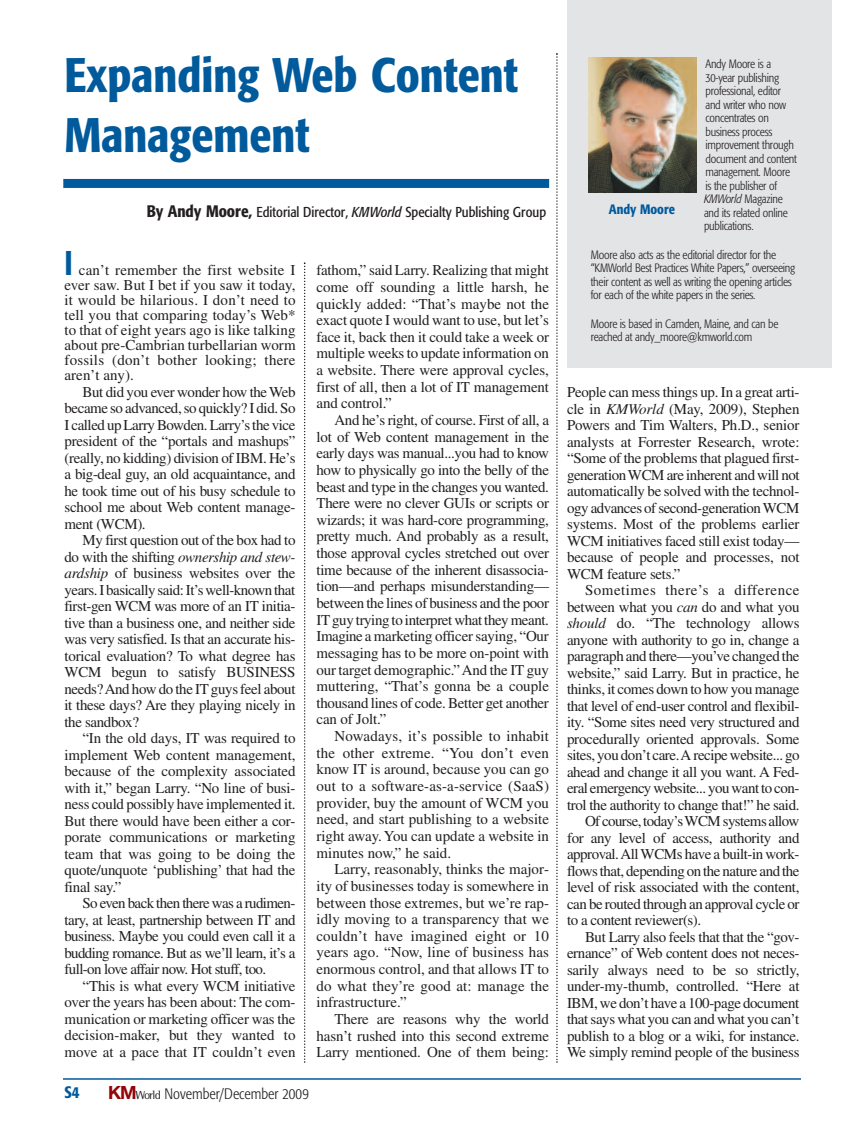
<style>
.page{position:relative;width:864px;height:1134px;background:#fff}
.page>*{position:absolute;margin:0;border:0;box-sizing:border-box;transform-origin:0 0}
.t1{font:500 condensed 48px/60px "Formata";color:#005a9c}
.t2{font:700 condensed 36px "Nimbus San Nov T";color:#005a9c}
.t3{font:500 condensed 16.5px "Formata";color:#005a9c}
.t4{font:15px/16.5px "Times";letter-spacing:-.025em;color:#231f20;text-align:justify}
.t5{font:300 condensed 15px "Formata";color:#231f20}
.t6{font:15px "Times";letter-spacing:.035em;color:#231f20}
.t7{font:condensed 14.25px "Formata";color:#231f20}
.t8{font:500 condensed 13.5px "Formata";color:#005a9c}
.t9{font:300 condensed 12px/13.5px "Formata";letter-spacing:-.02em;color:#231f20}
.s1{font-style:italic}
.s2{font-weight:500;font-size:16.5px}
.s3{font-family:"Nimbus San Nov T";font-weight:700;font-stretch:normal;font-size:19.5px;color:#940408}
.s4{font-family:"Rotis Semi Serif";font-weight:400;font-stretch:normal;font-size:12px}
</style>
<div class="page">
<hr style="left:63px;top:1078px;width:738px;height:2px;background:#005a9c">
<svg style="left:304px;top:262px;width:1px;height:801px"></svg>
<svg style="left:556px;top:53px;width:2px;height:1010px"></svg>
<div style="left:63px;top:179px;width:486px;height:9px;background:#005a9c"></div>
<div style="left:567px;top:0;width:265px;height:367px;background:#e3e4e6"></div>
<img style="left:589px;top:58px;width:107px;height:134px">
<h1 class="t1" style="left:64px;top:49px;width:455px">Expanding Web Content<br>Management</h1>
<p class="t9" style="left:704px;top:58px;width:94px">Andy Moore is a<br>30-year publishing professional, editor and writer who now concentrates on business process improvement through document and content management. Moore is the publisher of<br><span class="s1">KMWorld</span> Magazine and its related online publications.</p>
<p class="t9" style="left:591px;top:249px;width:206px">Moore also acts as the editorial director for the “KMWorld Best Practices White Papers,” overseeing their content as well as writing the opening articles for each of the white papers in the series.</p>
<p class="t9" style="left:591px;top:318px;width:189px">Moore is based in Camden, Maine, and can be reached at andy_moore@kmworld.com</p>
<p class="t7" style="left:147px;top:206px;width:401px"><span class="s2">By Andy Moore,</span> Editorial Director, <span class="s1">KMWorld</span> Specialty Publishing Group</p>
<p class="t8" style="left:609px;top:204px;width:68px">Andy Moore</p>
<h2 class="t2" style="left:64px;top:242px;width:10px">I</h2>
<p class="t4" style="left:64px;top:264px;width:233px;line-height:15px;text-indent:14px">can’t remember the first website I ever saw. But I bet if you saw it today, it would be hilarious. I don’t need to tell you that comparing today’s Web* to that of eight years ago is like talking about pre-Cambrian turbellarian worm fossils (don’t bother looking; there aren’t any).</p>
<p class="t4" style="left:64px;top:385px;width:233px;text-indent:18px">But did you ever wonder how the Web became so advanced, so quickly? I did. So I called up Larry Bowden. Larry’s the vice president of the “portals and mashups” (really, no kidding) division of IBM. He’s a big-deal guy, an old acquaintance, and he took time out of his busy schedule to school me about Web content manage&shy;ment (WCM).</p>
<p class="t4" style="left:64px;top:533px;width:233px;text-indent:18px">My first question out of the box had to do with the shifting <span class="s1">ownership and stew&shy;ardship</span> of business websites over the years. I basically said: It’s well-known that first-gen WCM was more of an IT initia&shy;tive than a business one, and neither side was very satisfied. Is that an accurate his&shy;torical evaluation? To what degree has WCM begun to satisfy BUSINESS needs? And how do the IT guys feel about it these days? Are they playing nicely in the sandbox?</p>
<p class="t4" style="left:64px;top:731px;width:233px;text-indent:18px">“In the old days, IT was required to implement Web content management, because of the complexity associated with it,” began Larry. “No line of busi&shy;ness could possibly have implemented it.<br>But there would have been either a cor&shy;porate communications or marketing team that was going to be doing the quote/unquote ‘publishing’ that had the final say.”</p>
<p class="t4" style="left:64px;top:896px;width:233px;text-indent:18px">So even back then there was a rudimen&shy;tary, at least, partnership between IT and business. Maybe you could even call it a budding romance. But as we’ll learn, it’s a full-on love affair now. Hot stuff, too.</p>
<p class="t4" style="left:64px;top:979px;width:233px;text-indent:18px">“This is what every WCM initiative over the years has been about: The com&shy;munication or marketing officer was the decision-maker, but they wanted to move at a pace that IT couldn’t even</p>
<p class="t3" style="left:64px;top:1086px;width:17px">S4</p>
<p class="t5" style="left:108px;top:1087px;width:202px"><span class="s3">KM</span><span class="s4">World</span> November/December 2009</p>
<p class="t4" style="left:316px;top:263px;width:234px">fathom,” said Larry. Realizing that might come off sounding a little harsh, he quickly added: “That’s maybe not the exact quote I would want to use, but let’s face it, back then it could take a week or multiple weeks to update information on a website. There were approval cycles, first of all, then a lot of IT management and control.”</p>
<p class="t4" style="left:316px;top:413px;width:234px;text-indent:18px">And he’s right, of course. First of all, a lot of Web content management in the early days was manual...you had to know how to physically go into the belly of the beast and type in the changes you wanted.<br>There were no clever GUIs or scripts or wizards; it was hard-core programming, pretty much. And probably as a result, those approval cycles stretched out over time because of the inherent disassocia&shy;tion—and perhaps misunderstanding— between the lines of business and the poor IT guy trying to interpret what they meant.<br>Imagine a marketing officer saying, “Our messaging has to be more on-point with our target demographic.”And the IT guy muttering, “That’s gonna be a couple thousand lines of code. Better get another can of Jolt.”</p>
<p class="t4" style="left:316px;top:729px;width:234px;text-indent:18px">Nowadays, it’s possible to inhabit the other extreme. “You don’t even know IT is around, because you can go out to a software-as-a-service (SaaS) provider, buy the amount of WCM you need, and start publishing to a website right away. You can update a website in minutes now,” he said.</p>
<p class="t4" style="left:317px;top:862px;width:234px;text-indent:18px">Larry, reasonably, thinks the major&shy;ity of businesses today is somewhere in between those extremes, but we’re rap&shy;idly moving to a transparency that we couldn’t have imagined eight or 10 years ago. “Now, line of business has enormous control, and that allows IT to do what they’re good at: manage the infrastructure.”</p>
<p class="t4" style="left:317px;top:1012px;width:234px;text-indent:18px">There are reasons why the world hasn’t rushed into this second extreme Larry mentioned. One of them being:</p>
<p class="t4" style="left:567px;top:385px;width:234px">People can mess things up. In a great arti&shy;cle in <span class="s1">KMWorld</span> (May, 2009), Stephen Powers and Tim Walters, Ph.D., senior analysts at Forrester Research, wrote: “Some of the problems that plagued first&shy;generation WCM are inherent and will not automatically be solved with the technol&shy;ogy advances of second-generation WCM systems. Most of the problems earlier WCM initiatives faced still exist today— because of people and processes, not WCM feature sets.”</p>
<p class="t6" style="left:585px;top:585px;width:216px">Sometimes there’s a difference</p>
<p class="t4" style="left:567px;top:600px;width:234px">between what you <span class="s1">can</span> do and what you</p>
<p class="t4" style="left:567px;top:616px;width:234px"><span class="s1">should</span> do. “The technology allows</p>
<p class="t4" style="left:567px;top:633px;width:234px">anyone with authority to go in, change a</p>
<p class="t4" style="left:567px;top:649px;width:234px">paragraph and there—you’ve changed the</p>
<p class="t4" style="left:567px;top:666px;width:234px">website,” said Larry. But in practice, he</p>
<p class="t4" style="left:567px;top:682px;width:234px">thinks, it comes down to how you manage</p>
<p class="t4" style="left:567px;top:699px;width:234px">that level of end-user control and flexibil-</p>
<p class="t4" style="left:567px;top:715px;width:234px">ity. “Some sites need very structured and</p>
<p class="t4" style="left:567px;top:732px;width:234px">procedurally oriented approvals. Some</p>
<p class="t4" style="left:567px;top:748px;width:234px">sites, you don’t care. A recipe website... go</p>
<p class="t4" style="left:567px;top:765px;width:234px">ahead and change it all you want. A Fed-</p>
<p class="t4" style="left:567px;top:781px;width:234px">eral emergency website... you want to con-</p>
<p class="t4" style="left:567px;top:798px;width:234px">trol the authority to change that!” he said.</p>
<p class="t4" style="left:585px;top:814px;width:216px">Of course, today’s WCM systems allow</p>
<p class="t4" style="left:567px;top:831px;width:234px">for any level of access, authority and</p>
<p class="t4" style="left:567px;top:847px;width:234px">approval. All WCMs have a built-in work-</p>
<p class="t4" style="left:567px;top:864px;width:234px">flows that, depending on the nature and the</p>
<p class="t4" style="left:567px;top:880px;width:234px">level of risk associated with the content,</p>
<p class="t4" style="left:567px;top:897px;width:234px">can be routed through an approval cycle or</p>
<p class="t4" style="left:567px;top:913px;width:136px">to a content reviewer(s).</p>
<p class="t4" style="left:585px;top:930px;width:216px">But Larry also feels that that the “gov-</p>
<p class="t4" style="left:567px;top:946px;width:234px">ernance” of Web content does not neces-</p>
<p class="t4" style="left:567px;top:963px;width:234px">sarily always need to be so strictly,</p>
<p class="t4" style="left:567px;top:979px;width:234px">under-my-thumb, controlled. “Here at</p>
<p class="t4" style="left:567px;top:996px;width:234px">IBM, we don’t have a 100-page document</p>
<p class="t4" style="left:567px;top:1012px;width:234px">that says what you can and what you can’t</p>
<p class="t4" style="left:567px;top:1029px;width:234px">publish to a blog or a wiki, for instance.</p>
<p class="t4" style="left:567px;top:1045px;width:234px">We simply remind people of the business</p>
</div>
